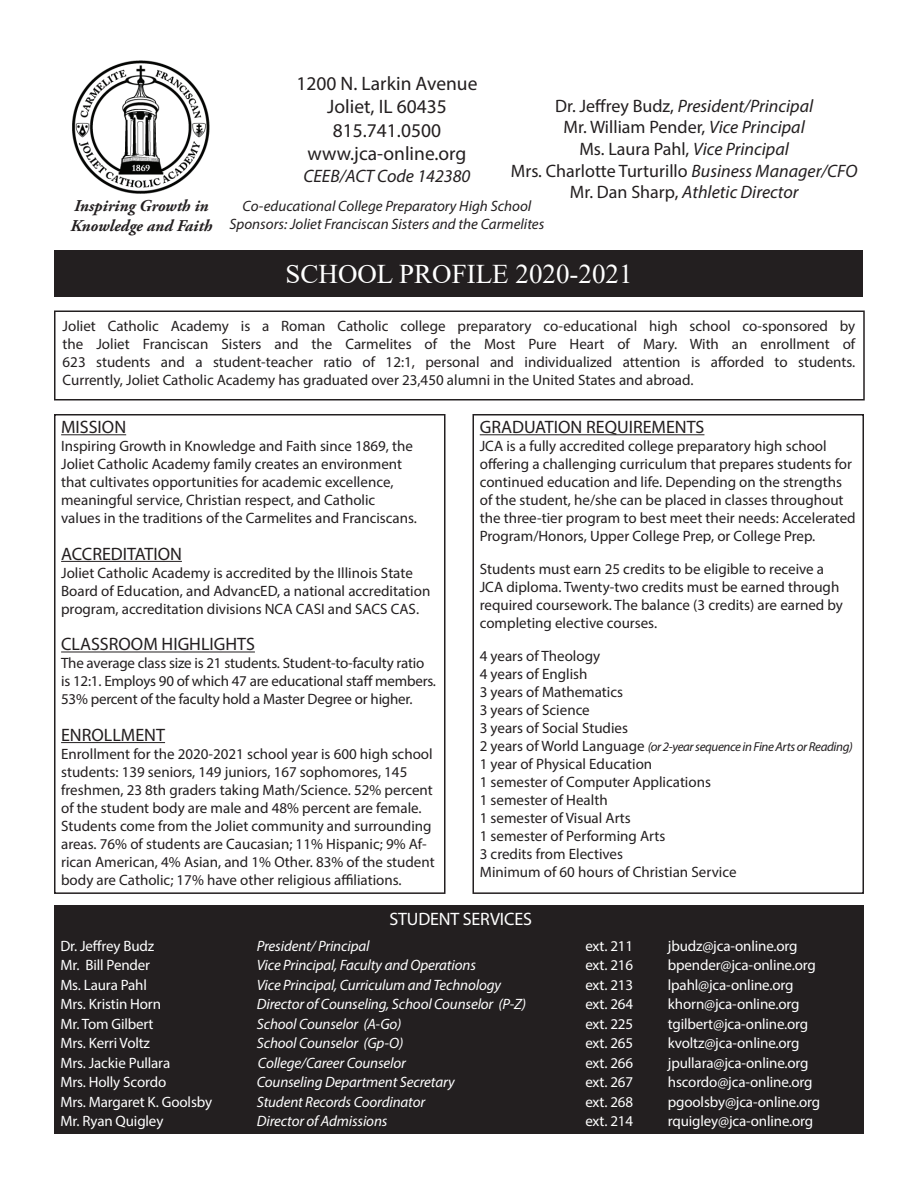
<style>
.page{position:relative;width:918px;height:1188px;background:#fff}
.page>*{position:absolute;margin:0;border:0;box-sizing:border-box;transform-origin:0 0}
.t1{font:27px "Times New Roman";color:#fff}
.t2{font:19.5px/23.4px "Myriad Pro";color:#231f20;text-align:center}
.t3{font:18px/21.6px "Myriad Pro";color:#231f20;text-align:center}
.t4{font:italic 18px "Myriad Pro";color:#231f20}
.t5{font:18px "Myriad Pro";letter-spacing:-.01em;color:#fff}
.t6{font:italic 700 16.5px/19.5px "Adobe Garamond Pro";color:#231f20}
.t7{font:15px/18px "Myriad Pro";color:#231f20}
.t8{font:15px "Myriad Pro";letter-spacing:-.01em;color:#fff}
.t9{font:italic 15px "Myriad Pro";letter-spacing:-.01em;color:#fff}
.t10{font:italic 15px/18px "Myriad Pro";color:#231f20;text-align:center}
.t11{font:italic 12.9px "Myriad Pro";letter-spacing:-.03em;color:#231f20}
.s1{font-style:italic}
.s2{font-style:normal;font-size:15px}
</style>
<div class="page">
<div style="left:55px;top:250px;width:808px;height:47px;background:#231f20"></div>
<div style="left:54px;top:310px;width:811px;height:90px;border:2px solid #231f20"></div>
<div style="left:54px;top:414px;width:392px;height:480px;border:2px solid #231f20"></div>
<div style="left:472px;top:414px;width:392px;height:480px;border:2px solid #231f20"></div>
<div style="left:54px;top:905px;width:810px;height:229px;background:#231f20"></div>
<hr style="left:61px;top:434px;width:65px;height:1px;background:#231f20">
<hr style="left:61px;top:561px;width:121px;height:1px;background:#231f20">
<hr style="left:61px;top:652px;width:194px;height:1px;background:#231f20">
<hr style="left:61px;top:742px;width:104px;height:1px;background:#231f20">
<hr style="left:480px;top:434px;width:224px;height:1px;background:#231f20">
<img style="left:72px;top:60px;width:138px;height:134px">
<p class="t6" style="left:70px;top:197px;width:143px">Inspiring Growth in<br>Knowledge and Faith</p>
<h2 class="t2" style="left:296px;top:71px;width:183px">1200 N. Larkin Avenue<br>Joliet, IL 60435<br>815.741.0500 www.jca-online.org</h2>
<p class="t4" style="left:303px;top:164px;width:169px">CEEB/ACT Code 142380</p>
<p class="t10" style="left:230px;top:196px;width:316px">Co-educational College Preparatory High School<br>Sponsors: Joliet Franciscan Sisters and the Carmelites</p>
<p class="t3" style="left:511px;top:95px;width:348px">Dr. Jeffrey Budz, <span class="s1">President/Principal<br></span>Mr. William Pender, <span class="s1">Vice Principal<br></span>Ms. Laura Pahl, <span class="s1">Vice Principal<br></span>Mrs. Charlotte Turturillo <span class="s1">Business Manager/CFO </span>Mr. Dan Sharp, <span class="s1">Athletic Director</span></p>
<h1 class="t1" style="left:285px;top:255px;width:349px">SCHOOL PROFILE 2020-2021</h1>
<p class="t7" style="left:63px;top:316px;width:794px;text-align:justify">Joliet Catholic Academy is a Roman Catholic college preparatory co-educational high school co-sponsored by the Joliet Franciscan Sisters and the Carmelites of the Most Pure Heart of Mary. With an enrollment of 623 students and a student-teacher ratio of 12:1, personal and individualized attention is afforded to students.<br>Currently, Joliet Catholic Academy has graduated over 23,450 alumni in the United States and abroad.</p>
<p class="t3" style="left:61px;top:416px;width:67px">MISSION</p>
<p class="t7" style="left:61px;top:437px;width:357px">Inspiring Growth in Knowledge and Faith since 1869, the Joliet Catholic Academy family creates an environment that cultivates opportunities for academic excellence, meaningful service, Christian respect, and Catholic values in the traditions of the Carmelites and Franciscans.</p>
<p class="t3" style="left:61px;top:542px;width:122px">ACCREDITATION</p>
<p class="t7" style="left:61px;top:563px;width:371px">Joliet Catholic Academy is accredited by the Illinois State<br>Board of Education, and AdvancED, a national accreditation program, accreditation divisions NCA CASI and SACS CAS.</p>
<p class="t3" style="left:61px;top:633px;width:195px">CLASSROOM HIGHLIGHTS</p>
<p class="t7" style="left:61px;top:654px;width:376px">The average class size is 21 students. Student-to-faculty ratio is 12:1. Employs 90 of which 47 are educational staff members.<br>53% percent of the faculty hold a Master Degree or higher.</p>
<p class="t3" style="left:61px;top:724px;width:105px">ENROLLMENT</p>
<p class="t7" style="left:61px;top:745px;width:375px">Enrollment for the 2020-2021 school year is 600 high school students: 139 seniors, 149 juniors, 167 sophomores, 145 freshmen, 23 8th graders taking Math/Science. 52% percent of the student body are male and 48% percent are female.<br>Students come from the Joliet community and surrounding areas. 76% of students are Caucasian; 11% Hispanic; 9% Af&shy;rican American, 4% Asian, and 1% Other. 83% of the student body are Catholic; 17% have other religious affiliations.</p>
<p class="t3" style="left:480px;top:416px;width:226px">GRADUATION REQUIREMENTS</p>
<p class="t7" style="left:480px;top:437px;width:377px">JCA is a fully accredited college preparatory high school offering a challenging curriculum that prepares students for continued education and life. Depending on the strengths of the student, he/she can be placed in classes throughout the three-tier program to best meet their needs: Accelerated Program/Honors, Upper College Prep, or College Prep.</p>
<p class="t7" style="left:480px;top:560px;width:365px">Students must earn 25 credits to be eligible to receive a JCA diploma. Twenty-two credits must be earned through required coursework. The balance (3 credits) are earned by completing elective courses.</p>
<p class="t7" style="left:480px;top:647px;width:150px">4 years of Theology<br>4 years of English<br>3 years of Mathematics<br>3 years of Science<br>3 years of Social Studies</p>
<p class="t11" style="left:480px;top:739px;width:375px"><span class="s2">2 years of World Language</span> (or 2-year sequence in Fine Arts or Reading)</p>
<p class="t7" style="left:480px;top:755px;width:258px">1 year of Physical Education<br>1 semester of Computer Applications<br>1 semester of Health<br>1 semester of Visual Arts<br>1 semester of Performing Arts<br>3 credits from Electives<br>Minimum of 60 hours of Christian Service</p>
<p class="t5" style="left:389px;top:908px;width:144px">STUDENT SERVICES</p>
<p class="t8" style="left:60px;top:936px;width:95px">Dr. Jeffrey Budz</p>
<p class="t9" style="left:257px;top:936px;width:114px">President/ Principal</p>
<p class="t8" style="left:585px;top:936px;width:49px">ext. 211</p>
<p class="t8" style="left:668px;top:936px;width:131px">jbudz@jca-online.org</p>
<p class="t8" style="left:60px;top:956px;width:91px">Mr. Bill Pender</p>
<p class="t9" style="left:257px;top:956px;width:221px">Vice Principal, Faculty and Operations</p>
<p class="t8" style="left:585px;top:956px;width:49px">ext. 216</p>
<p class="t8" style="left:668px;top:956px;width:149px">bpender@jca-online.org</p>
<p class="t8" style="left:60px;top:975px;width:88px">Ms. Laura Pahl</p>
<p class="t9" style="left:257px;top:975px;width:246px">Vice Principal, Curriculum and Technology</p>
<p class="t8" style="left:585px;top:975px;width:49px">ext. 213</p>
<p class="t8" style="left:668px;top:975px;width:127px">lpahl@jca-online.org</p>
<p class="t8" style="left:60px;top:995px;width:102px">Mrs. Kristin Horn</p>
<p class="t9" style="left:257px;top:995px;width:271px">Director of Counseling, School Counselor (P-Z)</p>
<p class="t8" style="left:585px;top:995px;width:49px">ext. 264</p>
<p class="t8" style="left:668px;top:995px;width:133px">khorn@jca-online.org</p>
<p class="t8" style="left:60px;top:1014px;width:95px">Mr. Tom Gilbert</p>
<p class="t9" style="left:257px;top:1014px;width:146px">School Counselor (A-Go)</p>
<p class="t8" style="left:585px;top:1014px;width:49px">ext. 225</p>
<p class="t8" style="left:668px;top:1014px;width:142px">tgilbert@jca-online.org</p>
<p class="t8" style="left:60px;top:1034px;width:91px">Mrs. Kerri Voltz</p>
<p class="t9" style="left:257px;top:1034px;width:148px">School Counselor (Gp-O)</p>
<p class="t8" style="left:585px;top:1034px;width:49px">ext. 265</p>
<p class="t8" style="left:668px;top:1034px;width:133px">kvoltz@jca-online.org</p>
<p class="t8" style="left:60px;top:1053px;width:111px">Mrs. Jackie Pullara</p>
<p class="t9" style="left:258px;top:1053px;width:149px">College/Career Counselor</p>
<p class="t8" style="left:585px;top:1053px;width:49px">ext. 266</p>
<p class="t8" style="left:668px;top:1053px;width:142px">jpullara@jca-online.org</p>
<p class="t8" style="left:60px;top:1073px;width:107px">Mrs. Holly Scordo</p>
<p class="t9" style="left:257px;top:1073px;width:199px">Counseling Department Secretary</p>
<p class="t8" style="left:585px;top:1073px;width:49px">ext. 267</p>
<p class="t8" style="left:668px;top:1073px;width:146px">hscordo@jca-online.org</p>
<p class="t8" style="left:60px;top:1092px;width:153px">Mrs. Margaret K. Goolsby</p>
<p class="t9" style="left:257px;top:1092px;width:170px">Student Records Coordinator</p>
<p class="t8" style="left:585px;top:1092px;width:49px">ext. 268</p>
<p class="t8" style="left:668px;top:1092px;width:154px">pgoolsby@jca-online.org</p>
<p class="t8" style="left:60px;top:1112px;width:105px">Mr. Ryan Quigley</p>
<p class="t9" style="left:257px;top:1112px;width:132px">Director of Admissions</p>
<p class="t8" style="left:585px;top:1112px;width:49px">ext. 214</p>
<p class="t8" style="left:668px;top:1112px;width:147px">rquigley@jca-online.org</p>
</div>
